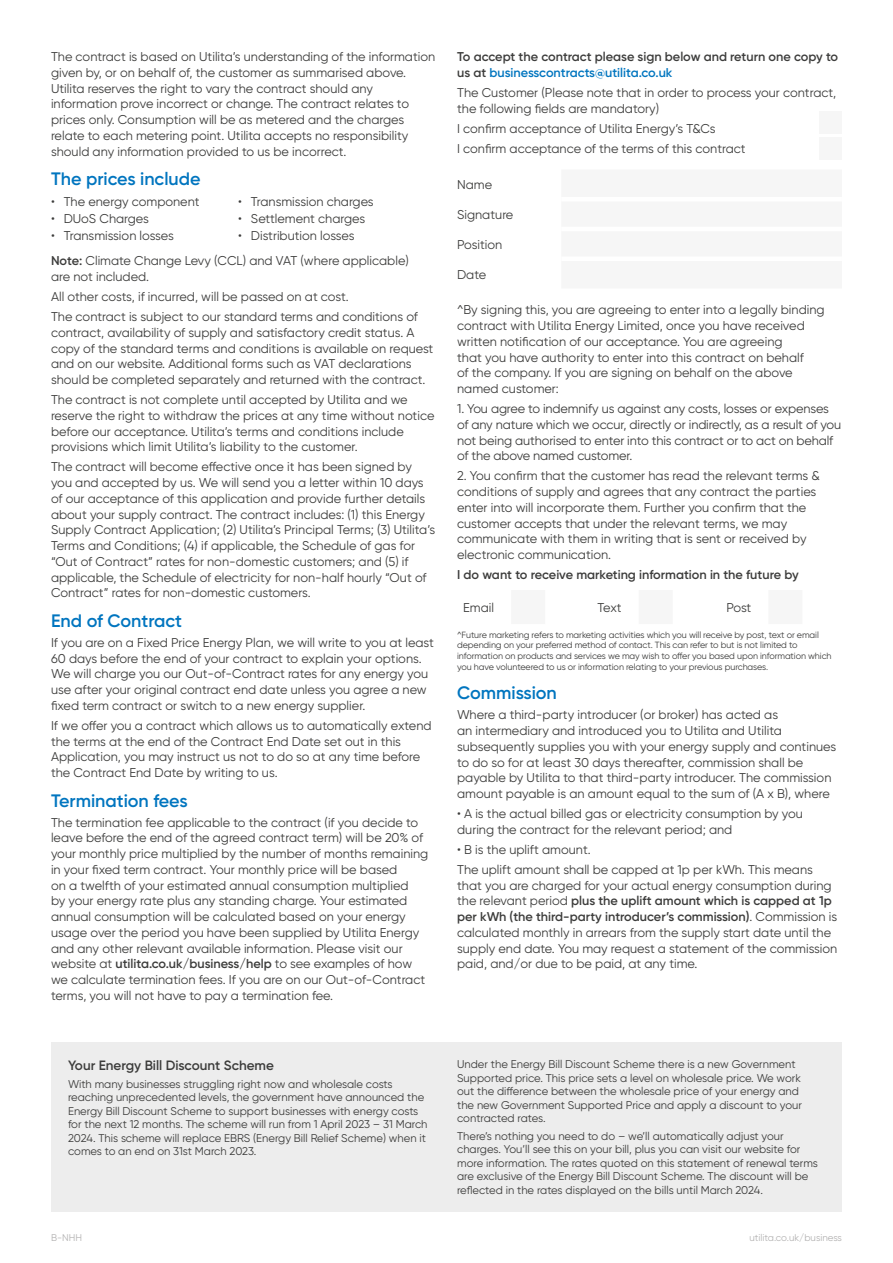
<style>
.page{position:relative;width:893px;height:1263px;background:#fff}
.page>*{position:absolute;margin:0;border:0;box-sizing:border-box;transform-origin:0 0}
.t1{font:600 18px "Gilroy";color:#0075bf}
.t2{font:600 13.5px "Gilroy";color:#3c3c3b}
.t3{font:12.75px/15.8px "Gilroy";color:#3c3c3b}
.t4{font:600 12.75px/15.8px "Gilroy";color:#3c3c3b}
.t5{font:11.25px/13.5px "Gilroy";color:#3c3c3b}
.t6{font:9.75px "Gilroy";color:#b3b2b2}
.t7{font:9px/10.8px "Gilroy";letter-spacing:-.01em;color:#3c3c3b}
.s1{font-weight:600}
.s2{color:#0075bf}
</style>
<div class="page">
<div style="left:820px;top:112px;width:22px;height:22px;background:#f6f6f6"></div>
<div style="left:820px;top:137px;width:22px;height:22px;background:#f6f6f6"></div>
<div style="left:51px;top:1042px;width:791px;height:170px;background:#ededed"></div>
<p class="t3" style="left:51px;top:49px;width:386px">The contract is based on Utilita’s understanding of the information given by, or on behalf of, the customer as summarised above.<br>Utilita reserves the right to vary the contract should any information prove incorrect or change. The contract relates to prices only. Consumption will be as metered and the charges relate to each metering point. Utilita accepts no responsibility should any information provided to us be incorrect.</p>
<h1 class="t1" style="left:51px;top:168px;width:151px">The prices include</h1>
<p class="t3" style="left:51px;top:193px;width:150px">• The energy component</p>
<p class="t3" style="left:51px;top:210px;width:99px">• DUoS Charges</p>
<p class="t3" style="left:51px;top:227px;width:124px">• Transmission losses</p>
<p class="t3" style="left:238px;top:193px;width:137px">• Transmission charges</p>
<p class="t3" style="left:238px;top:210px;width:129px">• Settlement charges</p>
<p class="t3" style="left:238px;top:227px;width:118px">• Distribution losses</p>
<p class="t3" style="left:51px;top:253px;width:359px"><span class="s1">Note:</span> Climate Change Levy (CCL) and VAT (where applicable) are not included.</p>
<p class="t3" style="left:51px;top:286px;width:368px;line-height:20px">All other costs, if incurred, will be passed on at cost.<br>The contract is subject to our standard terms and conditions of</p>
<p class="t3" style="left:51px;top:324px;width:384px">contract, availability of supply and satisfactory credit status. A copy of the standard terms and conditions is available on request and on our website. Additional forms such as VAT declarations should be completed separately and returned with the contract.</p>
<p class="t3" style="left:51px;top:392px;width:385px">The contract is not complete until accepted by Utilita and we reserve the right to withdraw the prices at any time without notice before our acceptance. Utilita’s terms and conditions include provisions which limit Utilita’s liability to the customer.</p>
<p class="t3" style="left:51px;top:459px;width:386px">The contract will become effective once it has been signed by you and accepted by us. We will send you a letter within 10 days of our acceptance of this application and provide further details about your supply contract. The contract includes: (1) this Energy Supply Contract Application; (2) Utilita’s Principal Terms; (3) Utilita’s Terms and Conditions; (4) if applicable, the Schedule of gas for “Out of Contract” rates for non-domestic customers; and (5) if applicable, the Schedule of electricity for non-half hourly “Out of Contract” rates for non-domestic customers.</p>
<h1 class="t1" style="left:51px;top:609px;width:133px">End of Contract</h1>
<p class="t3" style="left:51px;top:634px;width:384px">If you are on a Fixed Price Energy Plan, we will write to you at least 60 days before the end of your contract to explain your options.<br>We will charge you our Out-of-Contract rates for any energy you use after your original contract end date unless you agree a new fixed term contract or switch to a new energy supplier.</p>
<p class="t3" style="left:51px;top:717px;width:382px">If we offer you a contract which allows us to automatically extend the terms at the end of the Contract End Date set out in this Application, you may instruct us not to do so at any time before the Contract End Date by writing to us.</p>
<h1 class="t1" style="left:51px;top:789px;width:138px">Termination fees</h1>
<p class="t3" style="left:51px;top:814px;width:379px">The termination fee applicable to the contract (if you decide to leave before the end of the agreed contract term) will be 20% of your monthly price multiplied by the number of months remaining in your fixed term contract. Your monthly price will be based<br>on a twelfth of your estimated annual consumption multiplied<br>by your energy rate plus any standing charge. Your estimated annual consumption will be calculated based on your energy usage over the period you have been supplied by Utilita Energy and any other relevant available information. Please visit our website at <span class="s1">utilita.co.uk/business/help</span> to see examples of how we calculate termination fees. If you are on our Out-of-Contract terms, you will not have to pay a termination fee.</p>
<p class="t4" style="left:457px;top:49px;width:383px">To accept the contract please sign below and return one copy to us at <span class="s2">businesscontracts@utilita.co.uk</span></p>
<p class="t3" style="left:457px;top:84px;width:381px">The Customer (Please note that in order to process your contract, the following fields are mandatory)</p>
<p class="t3" style="left:457px;top:118px;width:290px;line-height:20px">I confirm acceptance of Utilita Energy’s T&amp;Cs<br>I confirm acceptance of the terms of this contract</p>
<p class="t3" style="left:457px;top:177px;width:37px">Name</p>
<p class="t3" style="left:457px;top:207px;width:58px">Signature</p>
<p class="t3" style="left:457px;top:236px;width:47px">Position</p>
<p class="t3" style="left:457px;top:266px;width:31px">Date</p>
<p class="t3" style="left:457px;top:302px;width:369px">^By signing this, you are agreeing to enter into a legally binding contract with Utilita Energy Limited, once you have received written notification of our acceptance. You are agreeing<br>that you have authority to enter into this contract on behalf<br>of the company. If you are signing on behalf on the above named customer:</p>
<p class="t3" style="left:457px;top:401px;width:386px">1. You agree to indemnify us against any costs, losses or expenses of any nature which we occur, directly or indirectly, as a result of you not being authorised to enter into this contract or to act on behalf of the above named customer.</p>
<p class="t3" style="left:457px;top:468px;width:364px">2. You confirm that the customer has read the relevant terms &amp; conditions of supply and agrees that any contract the parties enter into will incorporate them. Further you confirm that the customer accepts that under the relevant terms, we may communicate with them in writing that is sent or received by electronic communication.</p>
<p class="t4" style="left:457px;top:567px;width:343px">I do want to receive marketing information in the future by</p>
<p class="t3" style="left:463px;top:600px;width:32px">Email</p>
<p class="t3" style="left:597px;top:600px;width:26px">Text</p>
<p class="t3" style="left:726px;top:600px;width:26px">Post</p>
<p class="t7" style="left:457px;top:629px;width:376px">^Future marketing refers to marketing activities which you will receive by post, text or email depending on your preferred method of contact. This can refer to but is not limited to information on products and services we may wish to offer you based upon information which you have volunteered to us or information relating to your previous purchases.</p>
<h1 class="t1" style="left:457px;top:682px;width:101px">Commission</h1>
<p class="t3" style="left:457px;top:707px;width:381px">Where a third-party introducer (or broker) has acted as<br>an intermediary and introduced you to Utilita and Utilita subsequently supplies you with your energy supply and continues to do so for at least 30 days thereafter, commission shall be payable by Utilita to that third-party introducer. The commission amount payable is an amount equal to the sum of (A x B), where</p>
<p class="t3" style="left:457px;top:806px;width:347px">• A is the actual billed gas or electricity consumption by you during the contract for the relevant period; and</p>
<p class="t3" style="left:457px;top:839px;width:357px;line-height:20px">• B is the uplift amount.<br>The uplift amount shall be capped at 1p per kWh. This means</p>
<p class="t3" style="left:457px;top:877px;width:382px">that you are charged for your actual energy consumption during the relevant period <span class="s1">plus the uplift amount which is capped at 1p per kWh (the third-party introducer’s commission)</span>. Commission is calculated monthly in arrears from the supply start date until the supply end date. You may request a statement of the commission paid, and/or due to be paid, at any time.</p>
<p class="t2" style="left:68px;top:1057px;width:207px">Your Energy Bill Discount Scheme</p>
<p class="t5" style="left:68px;top:1077px;width:361px">With many businesses struggling right now and wholesale costs reaching unprecedented levels, the government have announced the Energy Bill Discount Scheme to support businesses with energy costs for the next 12 months. The scheme will run from 1 April 2023 – 31 March 2024. This scheme will replace EBRS (Energy Bill Relief Scheme) when it comes to an end on 31st March 2023.</p>
<p class="t5" style="left:457px;top:1057px;width:346px">Under the Energy Bill Discount Scheme there is a new Government Supported price. This price sets a level on wholesale price. We work out the difference between the wholesale price of your energy and the new Government Supported Price and apply a discount to your contracted rates.</p>
<p class="t5" style="left:457px;top:1129px;width:362px">There’s nothing you need to do – we’ll automatically adjust your charges. You’ll see this on your bill, plus you can visit our website for more information. The rates quoted on this statement of renewal terms are exclusive of the Energy Bill Discount Scheme. The discount will be reflected in the rates displayed on the bills until March 2024.</p>
<p class="t6" style="left:51px;top:1231px;width:33px">B-NHH</p>
<p class="t6" style="left:749px;top:1231px;width:94px">utilita.co.uk/business</p>
</div>
